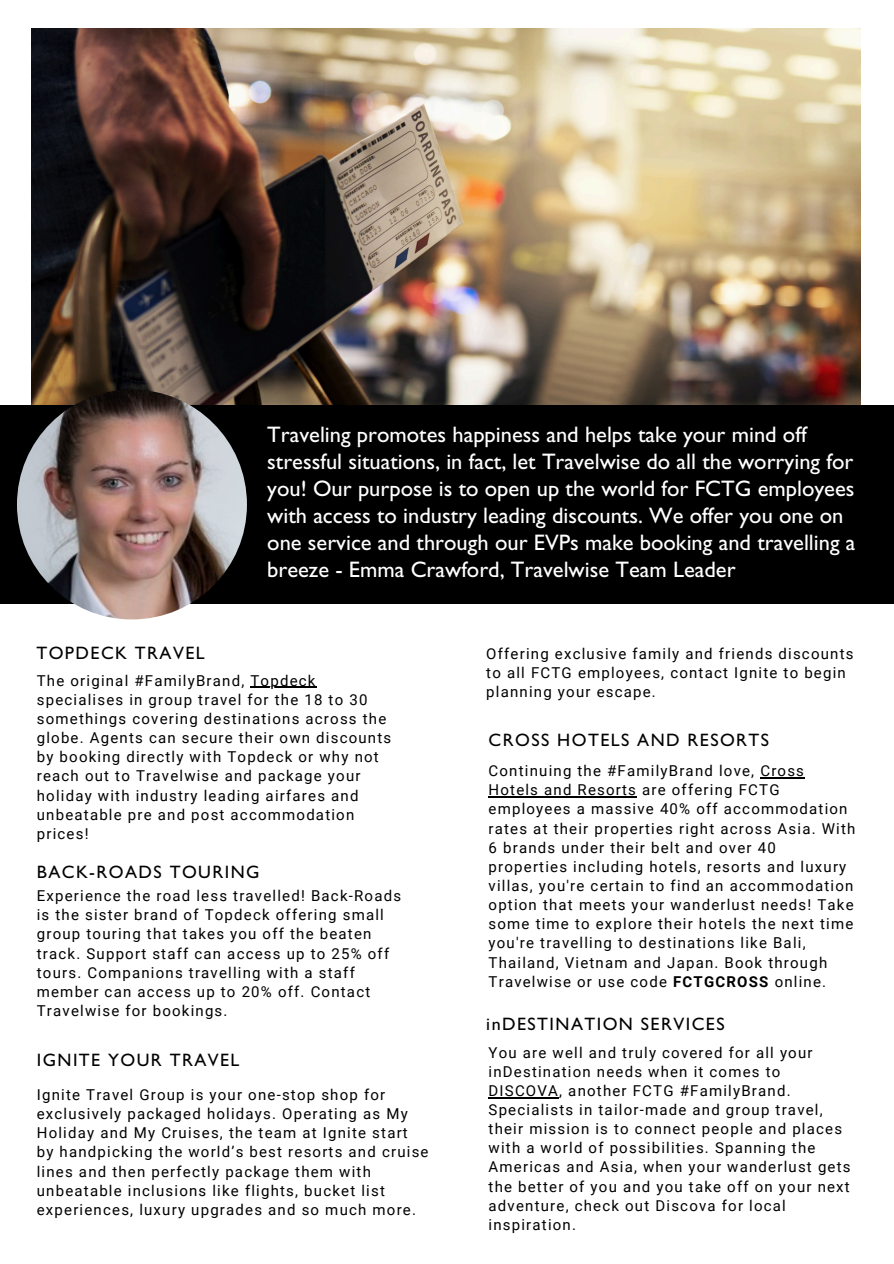
<style>
.page{position:relative;width:894px;height:1264px;background:#fff}
.page>*{position:absolute;margin:0;border:0;box-sizing:border-box;transform-origin:0 0}
.t1{font:22.5px/27px "Gill Sans Std";color:#fff}
.t2{font:18px "Gill Sans Std";letter-spacing:.08em;color:#020202}
.t3{font:15px/19.2px "Roboto";letter-spacing:.08em;color:#000}
.s1{font-weight:700}
</style>
<div class="page">
<img style="left:31px;top:29px;width:829px;height:376px">
<div style="left:0;top:405px;width:893px;height:198px;background:#000"></div>
<img style="left:17px;top:389px;width:230px;height:230px;border-radius:50%">
<hr style="left:760px;top:777px;width:45px;height:1px;background:#000">
<hr style="left:488px;top:796px;width:149px;height:1px;background:#000">
<hr style="left:488px;top:1096px;width:71px;height:2px;background:#000">
<hr style="left:250px;top:687px;width:66px;height:1px;background:#000">
<p class="t1" style="left:267px;top:425px;width:589px">Traveling promotes happiness and helps take your mind off stressful situations, in fact, let Travelwise do all the worrying for you! Our purpose is to open up the world for FCTG employees with access to industry leading discounts. We offer you one on one service and through our EVPs make booking and travelling a breeze - Emma Crawford, Travelwise Team Leader</p>
<h2 class="t2" style="left:36px;top:646px;width:170px">TOPDECK TRAVEL</h2>
<h2 class="t3" style="left:37px;top:671px;width:280px">The original #FamilyBrand, Topdeck</h2>
<p class="t3" style="left:37px;top:690px;width:356px">specialises in group travel for the 18 to 30 somethings covering destinations across the globe. Agents can secure their own discounts by booking directly with Topdeck or why not reach out to Travelwise and package your holiday with industry leading airfares and unbeatable pre and post accommodation prices!</p>
<p class="t2" style="left:37px;top:865px;width:224px">BACK-ROADS TOURING</p>
<p class="t3" style="left:37px;top:886px;width:366px">Experience the road less travelled! Back-Roads is the sister brand of Topdeck offering small group touring that takes you off the beaten track. Support staff can access up to 25% off tours. Companions travelling with a staff member can access up to 20% off. Contact Travelwise for bookings.</p>
<h2 class="t2" style="left:37px;top:1053px;width:204px">IGNITE YOUR TRAVEL</h2>
<p class="t3" style="left:37px;top:1085px;width:393px">Ignite Travel Group is your one-stop shop for exclusively packaged holidays. Operating as My Holiday and My Cruises, the team at Ignite start<br>by handpicking the world’s best resorts and cruise lines and then perfectly package them with unbeatable inclusions like flights, bucket list experiences, luxury upgrades and so much more.</p>
<h3 class="t3" style="left:486px;top:644px;width:368px">Offering exclusive family and friends discounts to all FCTG employees, contact Ignite to begin planning your escape.</h3>
<p class="t2" style="left:488px;top:733px;width:282px">CROSS HOTELS AND RESORTS</p>
<h1 class="t3" style="left:488px;top:761px;width:368px">Continuing the #FamilyBrand love, Cross Hotels and Resorts are offering FCTG employees a massive 40% off accommodation rates at their properties right across Asia. With 6 brands under their belt and over 40 properties including hotels, resorts and luxury villas, you're certain to find an accommodation option that meets your wanderlust needs! Take some time to explore their hotels the next time you're travelling to destinations like Bali, Thailand, Vietnam and Japan. Book through Travelwise or use code <span class="s1">FCTGCROSS</span> online.</h1>
<h2 class="t2" style="left:486px;top:1017px;width:240px">inDESTINATION SERVICES</h2>
<p class="t3" style="left:488px;top:1042px;width:363px">You are well and truly covered for all your inDestination needs when it comes to DISCOVA, another FCTG #FamilyBrand.<br>Specialists in tailor-made and group travel, their mission is to connect people and places with a world of possibilities. Spanning the Americas and Asia, when your wanderlust gets the better of you and you take off on your next adventure, check out Discova for local inspiration.</p>
</div>
